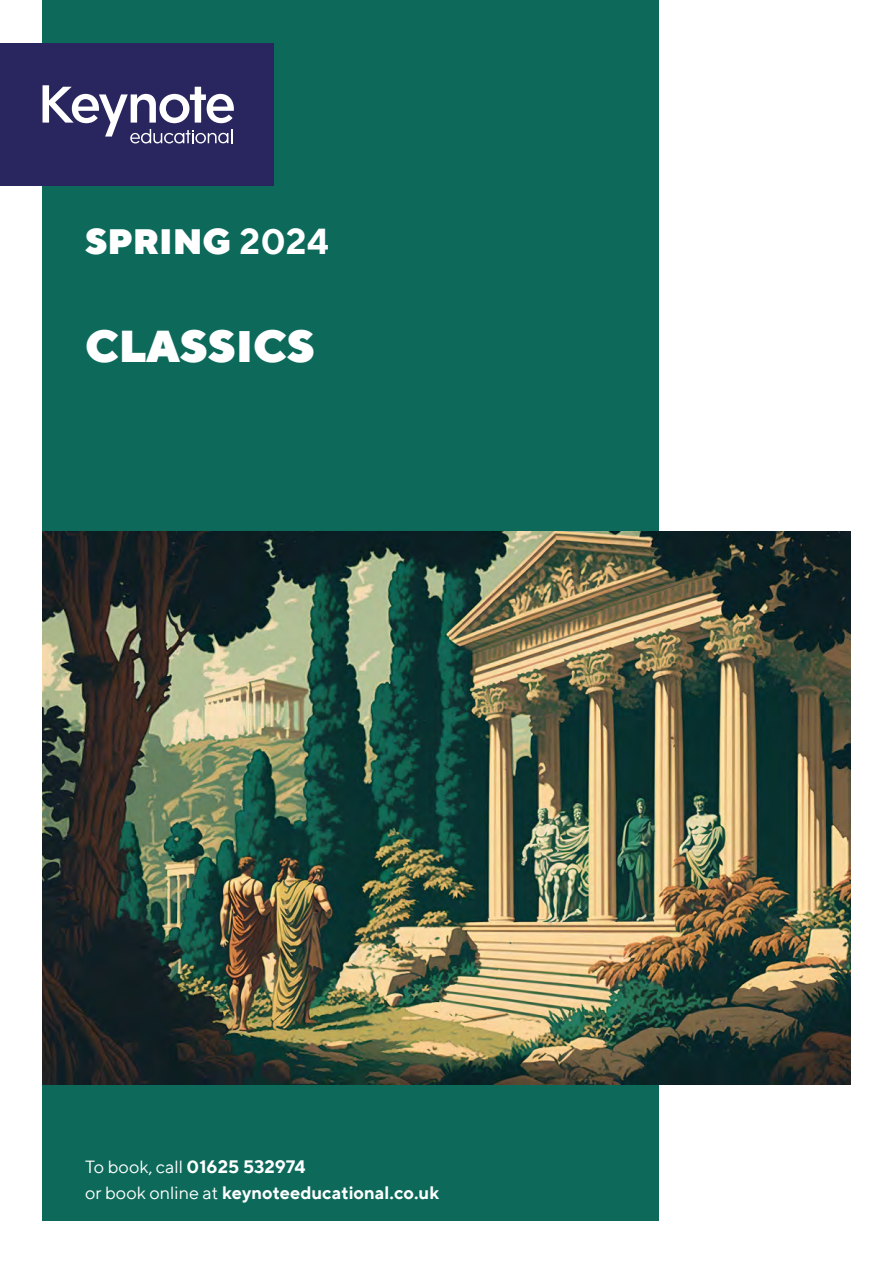
<style>
.page{position:relative;width:893px;height:1263px;background:#fff}
.page>*{position:absolute;margin:0;border:0;box-sizing:border-box;transform-origin:0 0}
.t1{font:900 45px "TT Norms";color:#fff}
.t2{font:900 36px "TT Norms";color:#fff}
.t3{font:700 18px "TT Norms";color:#fff}
.t4{font:18px "TT Norms";color:#fff}
.s1{font-weight:700}
.s2{font-weight:400}
</style>
<div class="page">
<div style="left:43px;top:0;width:616px;height:1220px;background:#0d6a5a"></div>
<div style="left:0;top:43px;width:274px;height:143px;background:#28255f"></div>
<svg style="left:43px;top:85px;width:191px;height:58px"></svg>
<img style="left:43px;top:531px;width:807px;height:553px">
<p class="t2" style="left:85px;top:218px;width:245px">SPRING <span class="s1">2024</span></p>
<p class="t1" style="left:85px;top:317px;width:231px">CLASSICS</p>
<p class="t4" style="left:85px;top:1156px;width:222px">To book, call <span class="s1">01625 532974</span></p>
<p class="t3" style="left:85px;top:1181px;width:356px"><span class="s2">or book online at</span> keynoteeducational.co.uk</p>
</div>
